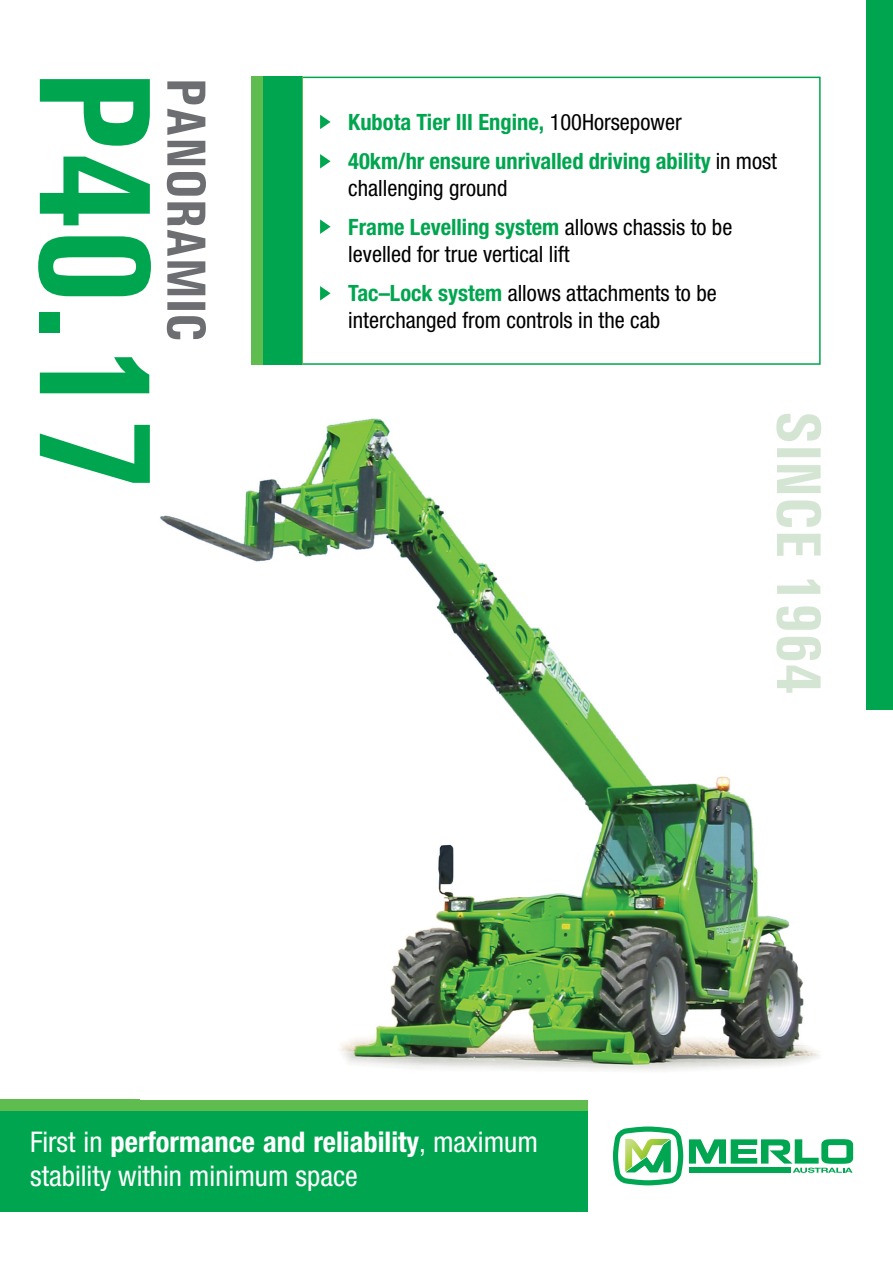
<style>
.page{position:relative;width:893px;height:1263px;background:#fff}
.page>*{position:absolute;margin:0;border:0;box-sizing:border-box;transform-origin:0 0}
.t1{font:700 condensed 159.75px "Univers";color:#00a64f}
.t2{font:700 condensed 63.3px "Univers";color:#d4e6d3}
.t3{font:700 condensed 55.2px "Univers";color:#6d6e71}
.t4{font:condensed 28.5px/34.2px "Helvetica Neue LT Std";color:#fff}
.t5{font:condensed 22.5px/39px "Helvetica Neue LT Std";color:#000}
.t6{font:700 condensed 22.5px/39px "Helvetica Neue LT Std";color:#00a64f}
.s1{font-weight:400;color:#000}
.s2{font-weight:700;color:#00a64f}
.s3{font-weight:700}
</style>
<div class="page">
<div style="left:0;top:1099px;width:588px;height:101px;background:#5fbd4f"></div>
<div style="left:0;top:1111px;width:588px;height:101px;background:#00a64f"></div>
<svg style="left:613px;top:1126px;width:240px;height:60px"></svg>
<img style="left:160px;top:418px;width:659px;height:653px">
<div style="left:280px;top:77px;width:541px;height:288px;border:2px solid #00a64f"></div>
<div style="left:251px;top:77px;width:51px;height:288px;background:#5fbd4f"></div>
<div style="left:263px;top:77px;width:38px;height:288px;background:#00a64f"></div>
<svg style="left:320px;top:115px;width:11px;height:14px"></svg>
<svg style="left:320px;top:154px;width:11px;height:15px"></svg>
<svg style="left:320px;top:219px;width:11px;height:15px"></svg>
<svg style="left:320px;top:286px;width:11px;height:15px"></svg>
<div style="left:866px;top:0;width:27px;height:709px;background:#00a64f"></div>
<h1 class="t1" style="left:191px;top:69px;width:425px;rotate:90deg">P40.17</h1>
<h3 class="t3" style="left:220px;top:78px;width:265px;rotate:90deg">PANORAMIC</h3>
<p class="t6" style="left:348px;top:102px;width:430px">Kubota Tier III Engine, <span class="s1">100Horsepower<br></span>40km/hr ensure unrivalled driving ability <span class="s1">in most</span></p>
<p class="t5" style="left:348px;top:168px;width:386px">challenging ground<br><span class="s2">Frame Levelling system</span> allows chassis to be</p>
<p class="t5" style="left:348px;top:234px;width:370px">levelled for true vertical lift<br><span class="s2">Tac–Lock system</span> allows attachments to be</p>
<p class="t5" style="left:348px;top:300px;width:313px">interchanged from controls in the cab</p>
<h2 class="t2" style="left:837px;top:411px;width:285px;rotate:90deg">SINCE 1964</h2>
<p class="t4" style="left:30px;top:1125px;width:509px">First in <span class="s3">performance and reliability</span>, maximum stability within minimum space</p>
</div>
